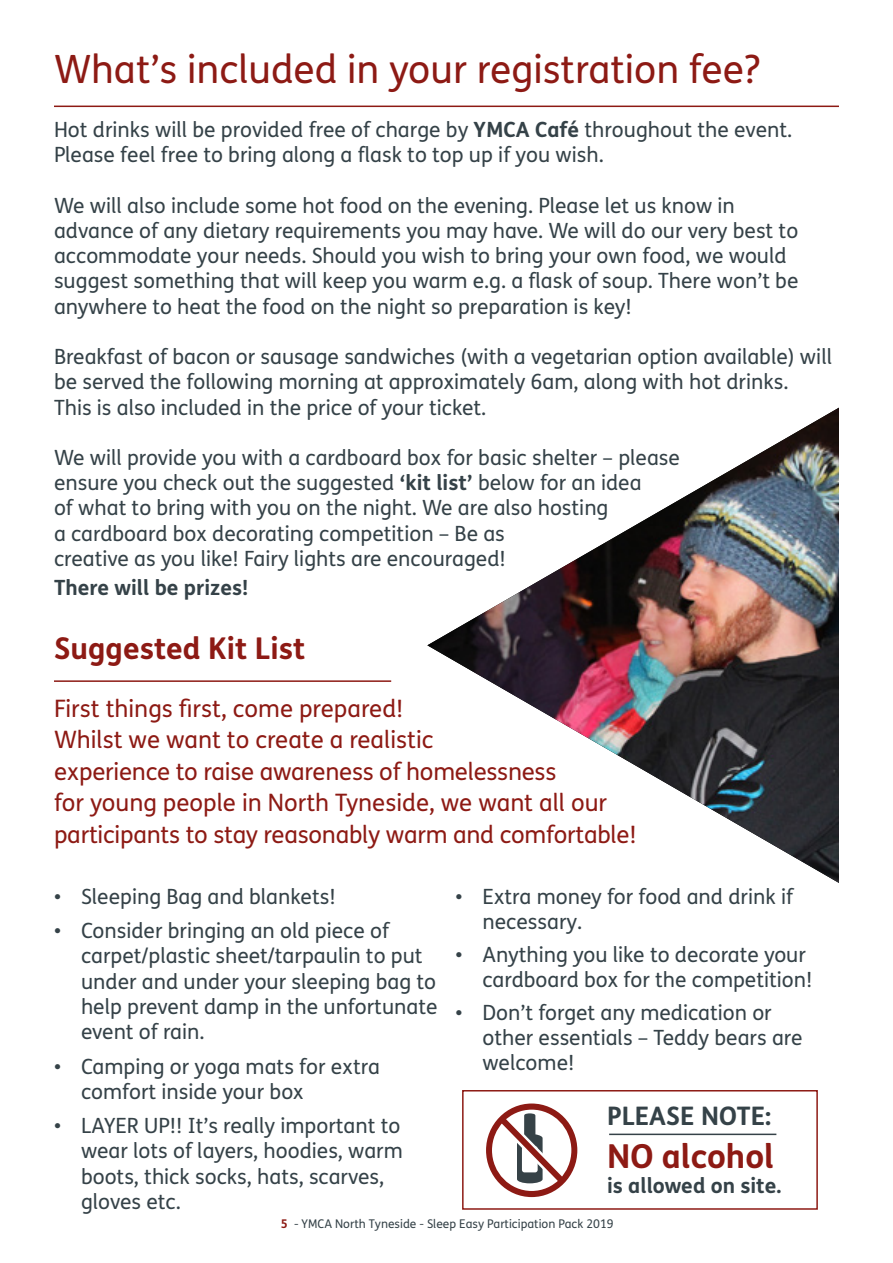
<style>
.page{position:relative;width:893px;height:1263px;background:#fff}
.page>*{position:absolute;margin:0;border:0;box-sizing:border-box;transform-origin:0 0}
.t1{font:39px "FS Me";color:#8d1a14}
.t2{font:700 33px "FS Me";color:#8d1a14}
.t3{font:700 30px "FS Me";color:#8d1a14}
.t4{font:700 25.5px "FS Me";color:#354248}
.t5{font:24px/31.5px "FS Me";letter-spacing:-.01em;color:#8d1a14}
.t6{font:21px/25.2px "FS Me";color:#354248}
.t7{font:700 21px "FS Me";color:#354248}
.t8{font:12px "FS Me Pro";color:#354248}
.s1{font-family:"FS Me Pro";font-weight:700}
.s2{font-weight:700}
.s3{font-weight:700;color:#8d1a14}
</style>
<div class="page">
<hr style="left:54px;top:106px;width:785px;height:1px;background:#8d1a14">
<hr style="left:54px;top:680px;width:337px;height:2px;background:#8d1a14">
<img style="left:427px;top:408px;width:412px;height:475px">
<svg style="left:486px;top:1103px;width:91px;height:94px"></svg>
<hr style="left:609px;top:1133px;width:167px;height:2px;background:#354248">
<div style="left:462px;top:1090px;width:356px;height:120px;border:2px solid #8d1a14"></div>
<h1 class="t1" style="left:54px;top:43px;width:708px">What’s included in your registration fee?</h1>
<p class="t6" style="left:54px;top:117px;width:740px">Hot drinks will be provided free of charge by <span class="s1">YMCA Café</span> throughout the event.<br>Please feel free to bring along a flask to top up if you wish.</p>
<p class="t6" style="left:54px;top:192px;width:746px">We will also include some hot food on the evening. Please let us know in advance of any dietary requirements you may have. We will do our very best to accommodate your needs. Should you wish to bring your own food, we would suggest something that will keep you warm e.g. a flask of soup. There won’t be anywhere to heat the food on the night so preparation is key!</p>
<p class="t6" style="left:54px;top:344px;width:780px">Breakfast of bacon or sausage sandwiches (with a vegetarian option available) will be served the following morning at approximately 6am, along with hot drinks.<br>This is also included in the price of your ticket.</p>
<p class="t6" style="left:54px;top:444px;width:627px">We will provide you with a cardboard box for basic shelter – please ensure you check out the suggested <span class="s2">‘kit list’</span> below for an idea<br>of what to bring with you on the night. We are also hosting<br>a cardboard box decorating competition – Be as<br>creative as you like! Fairy lights are encouraged!</p>
<p class="t7" style="left:54px;top:571px;width:196px">There will be prizes!</p>
<h3 class="t3" style="left:54px;top:625px;width:253px">Suggested Kit List</h3>
<p class="t5" style="left:54px;top:692px;width:584px">First things first, come prepared!<br>Whilst we want to create a realistic<br>experience to raise awareness of homelessness<br>for young people in North Tyneside, we want all our participants to stay reasonably warm and comfortable!</p>
<p class="t6" style="left:54px;top:883px;width:283px">• Sleeping Bag and blankets!</p>
<p class="t6" style="left:81px;top:918px;width:358px;text-indent:-27px">• Consider bringing an old piece of carpet/plastic sheet/tarpaulin to put under and under your sleeping bag to help prevent damp in the unfortunate event of rain.</p>
<p class="t6" style="left:81px;top:1053px;width:300px;text-indent:-27px">• Camping or yoga mats for extra comfort inside your box</p>
<p class="t6" style="left:81px;top:1113px;width:323px;text-indent:-27px">• LAYER UP!! It’s really important to wear lots of layers, hoodies, warm boots, thick socks, hats, scarves, gloves etc.</p>
<p class="t6" style="left:482px;top:883px;width:312px;text-indent:-27px">• Extra money for food and drink if necessary.</p>
<p class="t6" style="left:482px;top:941px;width:331px;text-indent:-27px">• Anything you like to decorate your cardboard box for the competition!</p>
<p class="t6" style="left:482px;top:1000px;width:322px;text-indent:-27px">• Don’t forget any medication or other essentials – Teddy bears are welcome!</p>
<p class="t4" style="left:607px;top:1096px;width:166px">PLEASE NOTE:</p>
<h2 class="t2" style="left:607px;top:1131px;width:168px">NO alcohol</h2>
<p class="t7" style="left:607px;top:1169px;width:176px">is allowed on site.</p>
<p class="t8" style="left:281px;top:1215px;width:334px"><span class="s3">5</span> - YMCA North Tyneside - Sleep Easy Participation Pack 2019</p>
</div>
